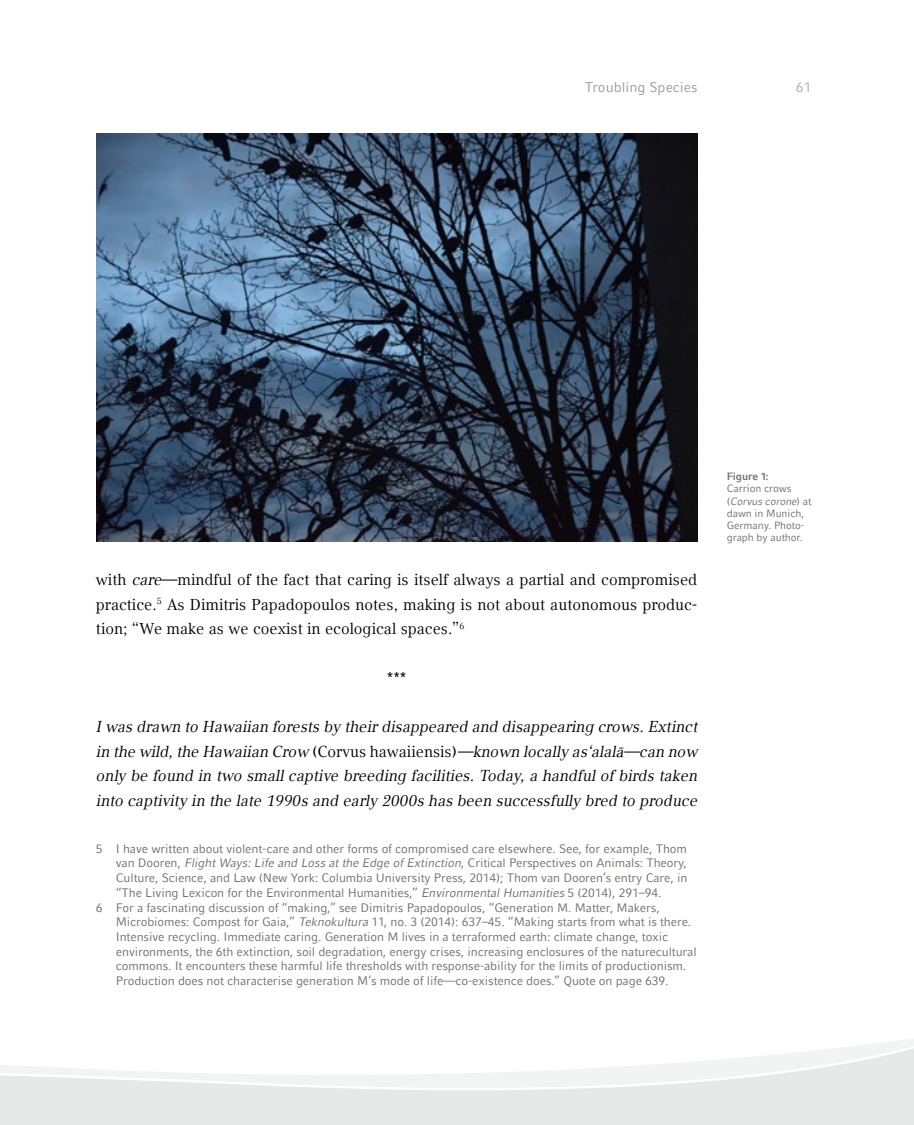
<style>
.page{position:relative;width:914px;height:1125px;background:#fff}
.page>*{position:absolute;margin:0;border:0;box-sizing:border-box;transform-origin:0 0}
.t1{font:italic 15.75px/24.5px "LMU Compatil Text";color:#000;text-align:justify}
.t2{font:15.75px/24.5px "LMU Compatil Text";color:#000;text-align:justify}
.t3{font:14px "LMU Compatil Fact";color:#9a9b9b}
.t4{font:14px "LMU Compatil Fact";color:#acadad}
.t5{font:12.25px "LMU Compatil Fact";letter-spacing:-.01em;color:#6f6f6e}
.t6{font:10.5px/12.2px "LMU Compatil Fact";letter-spacing:-.01em;color:#6f6f6e}
.t7{font:700 10.5px "LMU Compatil Fact";letter-spacing:-.01em;color:#6f6f6e}
.s1{font-style:italic}
.s2{font-style:normal}
.s3{font-family:"Lin Libertine Slanted";font-style:normal;font-size:16.62px}
</style>
<div class="page">
<svg style="left:0;top:1039px;width:913px;height:86px;fill:#e7e8e8"></svg>
<img style="left:96px;top:134px;width:601px;height:408px">
<p class="t3" style="left:584px;top:79px;width:114px">Troubling Species</p>
<p class="t4" style="left:795px;top:79px;width:17px">61</p>
<p class="t2" style="left:96px;top:567px;width:602px">with <span class="s1">care</span>—mindful of the fact that caring is itself always a partial and compromised practice.<sup>5</sup> As Dimitris Papadopoulos notes, making is not about autonomous produc&shy;tion; “We make as we coexist in ecological spaces.”<sup>6</sup></p>
<p class="t2" style="left:387px;top:665px;width:21px">***</p>
<p class="t1" style="left:96px;top:714px;width:602px">I was drawn to Hawaiian forests by their disappeared and disappearing crows. Extinct in the wild, the Hawaiian Crow <span class="s2">(Corvus hawaiiensis)</span>—known locally as‘alal<span class="s3">ā</span>—can now only be found in two small captive breeding facilities. Today, a handful of birds taken into captivity in the late 1990s and early 2000s has been successfully bred to produce</p>
<p class="t5" style="left:96px;top:841px;width:592px">5 I have written about violent-care and other forms of compromised care elsewhere. See, for example, Thom</p>
<p class="t5" style="left:116px;top:856px;width:572px">van Dooren, <span class="s1">Flight Ways: Life and Loss at the Edge of Extinction</span>, Critical Perspectives on Animals: Theory,</p>
<p class="t5" style="left:116px;top:870px;width:573px">Culture, Science, and Law (New York: Columbia University Press, 2014); Thom van Dooren’s entry Care, in</p>
<p class="t5" style="left:116px;top:885px;width:547px">“The Living Lexicon for the Environmental Humanities,” <span class="s1">Environmental Humanities</span> 5 (2014), 291–94.</p>
<p class="t5" style="left:96px;top:900px;width:565px">6 For a fascinating discussion of “making,” see Dimitris Papadopoulos, “Generation M. Matter, Makers,</p>
<p class="t5" style="left:116px;top:915px;width:577px">Microbiomes: Compost for Gaia,” <span class="s1">Teknokultura</span> 11, no. 3 (2014): 637–45. “Making starts from what is there.</p>
<p class="t5" style="left:116px;top:929px;width:553px">Intensive recycling. Immediate caring. Generation M lives in a terraformed earth: climate change, toxic</p>
<p class="t5" style="left:116px;top:944px;width:582px">environments, the 6th extinction, soil degradation, energy crises, increasing enclosures of the naturecultural</p>
<p class="t5" style="left:116px;top:959px;width:571px">commons. It encounters these harmful life thresholds with response-ability for the limits of productionism.</p>
<p class="t5" style="left:116px;top:973px;width:554px">Production does not characterise generation M’s mode of life—co-existence does.” Quote on page 639.</p>
<p class="t7" style="left:726px;top:470px;width:43px">Figure 1:</p>
<p class="t6" style="left:726px;top:482px;width:86px">Carrion crows (<span class="s1">Corvus corone</span>) at dawn in Munich,<br>Germany. Photo&shy;graph by author.</p>
</div>
